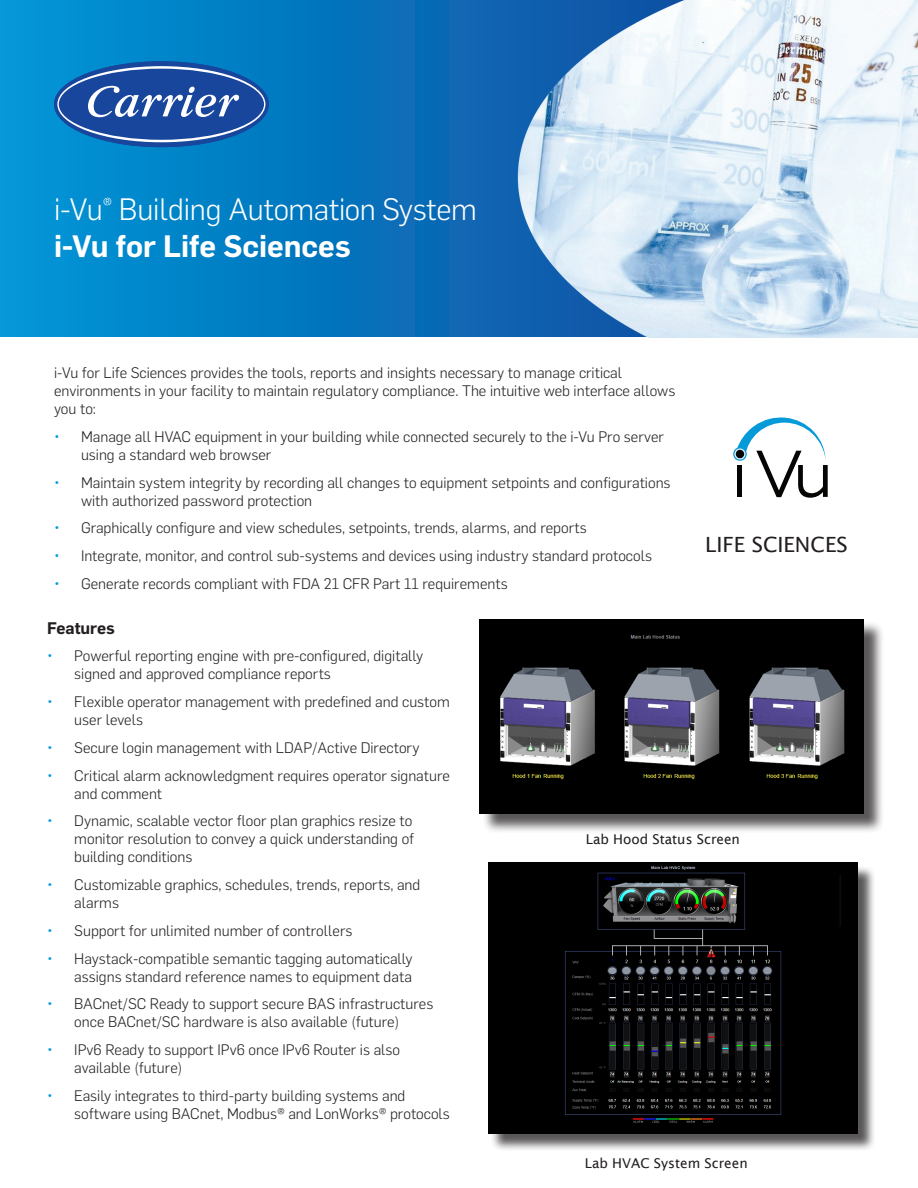
<style>
.page{position:relative;width:918px;height:1188px;background:#fff}
.page>*{position:absolute;margin:0;border:0;box-sizing:border-box;transform-origin:0 0}
.t1{font:300 30.3px/37px "Flama";letter-spacing:-.015em;color:#fff}
.t2{font:21px "Lucida Sans";color:#231f20}
.Content_-_No_Bullets{font:600 16.5px "Flama";color:#231f20}
.Content_-_No_Bullets-2{font:300 15px/18px "Flama";color:#231f20}
.t3{font:13.5px "Lucida Sans";color:#231f20}
.s1{font-weight:600}
.s2{color:#069ad9}
</style>
<div class="page">
<svg style="left:0;top:0;width:504px;height:337px;background:#047bc2"></svg>
<div style="left:54px;top:61px;width:215px;height:86px;background:#18469d;border-radius:50%"></div>
<svg style="left:57px;top:66px;width:208px;height:76px"></svg>
<svg style="left:733px;top:417px;width:95px;height:81px"></svg>
<div style="left:482px;top:621px;width:403px;height:213px;background:#231f20;opacity:.75"></div>
<img style="left:480px;top:619px;width:384px;height:194px">
<div style="left:490px;top:865px;width:386px;height:287px;background:#231f20;opacity:.75"></div>
<img style="left:488px;top:863px;width:369px;height:270px">
<img style="left:504px;top:0;width:414px;height:338px">
<p class="t1" style="left:54px;top:189px;width:424px">i-Vu<sup>®</sup> Building Automation System <span class="s1">i-Vu for Life Sciences</span></p>
<p class="Content_-_No_Bullets-2" style="left:54px;top:363px;width:623px">i-Vu for Life Sciences provides the tools, reports and insights necessary to manage critical environments in your facility to maintain regulatory compliance. The intuitive web interface allows you to:</p>
<p class="Content_-_No_Bullets-2" style="left:81px;top:427px;width:585px;text-indent:-27px"><span class="s2">•</span> Manage all HVAC equipment in your building while connected securely to the i-Vu Pro server using a standard web browser</p>
<p class="Content_-_No_Bullets-2" style="left:81px;top:472px;width:591px;text-indent:-27px"><span class="s2">•</span> Maintain system integrity by recording all changes to equipment setpoints and configurations with authorized password protection</p>
<p class="Content_-_No_Bullets-2" style="left:54px;top:518px;width:534px"><span class="s2">•</span> Graphically configure and view schedules, setpoints, trends, alarms, and reports</p>
<p class="Content_-_No_Bullets-2" style="left:54px;top:546px;width:600px"><span class="s2">•</span> Integrate, monitor, and control sub-systems and devices using industry standard protocols</p>
<p class="Content_-_No_Bullets-2" style="left:54px;top:574px;width:455px"><span class="s2">•</span> Generate records compliant with FDA 21 CFR Part 11 requirements</p>
<p class="t2" style="left:705px;top:532px;width:144px">LIFE SCIENCES</p>
<p class="Content_-_No_Bullets" style="left:47px;top:616px;width:69px">Features</p>
<p class="Content_-_No_Bullets-2" style="left:74px;top:646px;width:351px;text-indent:-27px"><span class="s2">•</span> Powerful reporting engine with pre-configured, digitally signed and approved compliance reports</p>
<p class="Content_-_No_Bullets-2" style="left:74px;top:692px;width:377px;text-indent:-27px"><span class="s2">•</span> Flexible operator management with predefined and custom user levels</p>
<p class="Content_-_No_Bullets-2" style="left:47px;top:738px;width:374px"><span class="s2">•</span> Secure login management with LDAP/Active Directory</p>
<p class="Content_-_No_Bullets-2" style="left:74px;top:765px;width:377px;text-indent:-27px"><span class="s2">•</span> Critical alarm acknowledgment requires operator signature and comment</p>
<p class="Content_-_No_Bullets-2" style="left:74px;top:811px;width:341px;text-align:justify;text-indent:-27px"><span class="s2">•</span> Dynamic, scalable vector floor plan graphics resize to monitor resolution to convey a quick understanding of building conditions</p>
<p class="Content_-_No_Bullets-2" style="left:74px;top:875px;width:348px;text-indent:-27px"><span class="s2">•</span> Customizable graphics, schedules, trends, reports, and alarms</p>
<p class="Content_-_No_Bullets-2" style="left:47px;top:921px;width:307px"><span class="s2">•</span> Support for unlimited number of controllers</p>
<p class="Content_-_No_Bullets-2" style="left:47px;top:948px;width:367px;text-align:right"><span class="s2">•</span> Haystack-compatible semantic tagging automatically assigns standard reference names to equipment data</p>
<p class="Content_-_No_Bullets-2" style="left:47px;top:994px;width:388px;text-align:center"><span class="s2">•</span> BACnet/SC Ready to support secure BAS infrastructures once BACnet/SC hardware is also available (future)</p>
<p class="Content_-_No_Bullets-2" style="left:74px;top:1040px;width:327px;text-indent:-27px"><span class="s2">•</span> IPv6 Ready to support IPv6 once IPv6 Router is also available (future)</p>
<p class="Content_-_No_Bullets-2" style="left:74px;top:1086px;width:377px;text-indent:-27px"><span class="s2">•</span> Easily integrates to third-party building systems and software using BACnet, Modbus® and LonWorks® protocols</p>
<p class="t3" style="left:586px;top:831px;width:156px">Lab Hood Status Screen</p>
<p class="t3" style="left:585px;top:1155px;width:164px">Lab HVAC System Screen</p>
</div>
